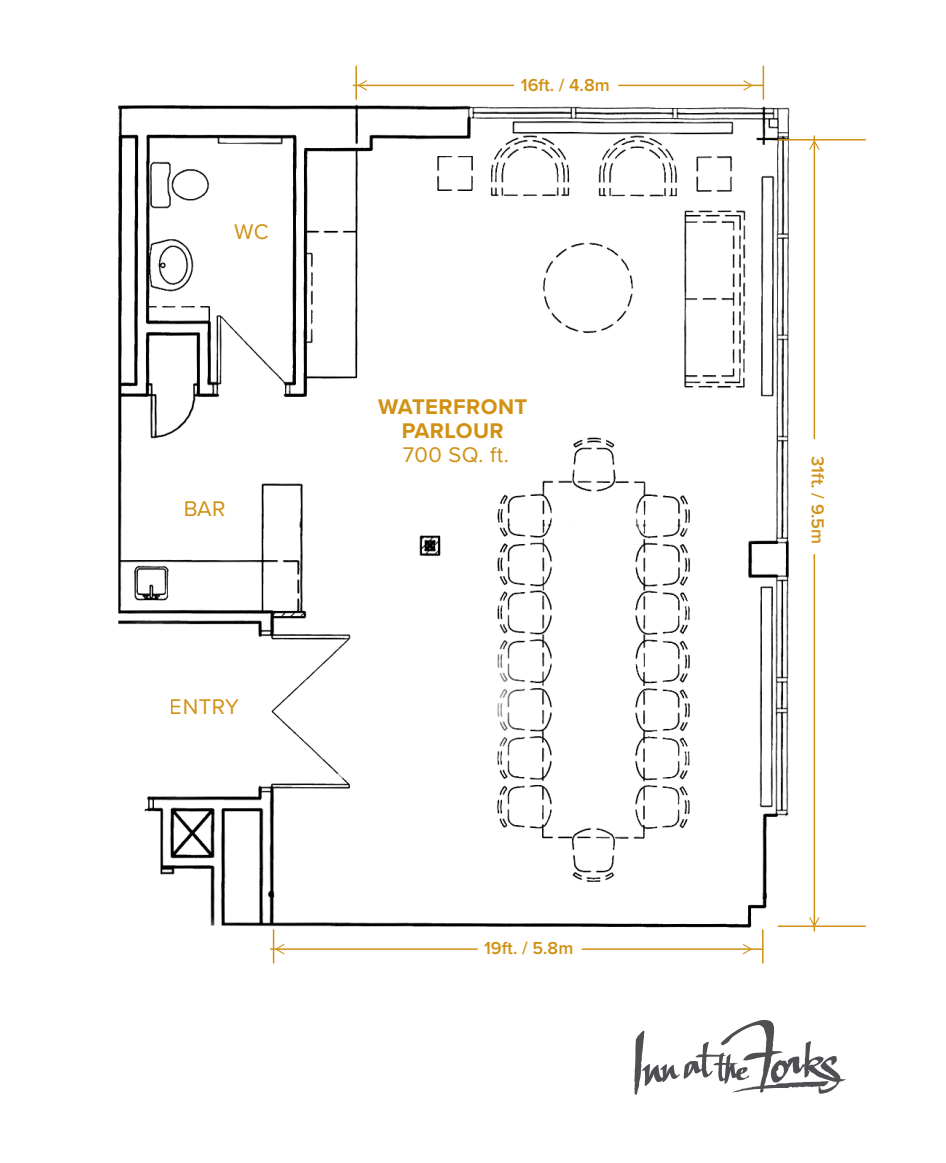
<style>
.page{position:relative;width:946px;height:1163px;background:#fff}
.page>*{position:absolute;margin:0;border:0;box-sizing:border-box;transform-origin:0 0}
.t1{font:22px "Proxima Nova";letter-spacing:.02em;color:#d09114}
.t2{font:700 22px/24px "Proxima Nova";letter-spacing:.02em;color:#d09114;text-align:center}
.t3{font:600 18px "Proxima Nova";color:#d09114}
</style>
<div class="page">
<img style="left:118px;top:65px;width:748px;height:899px">
<svg style="left:634px;top:1020px;width:211px;height:74px"></svg>
<hr style="left:777px;top:139px;width:88px;height:1px;background:#d09114">
<hr style="left:777px;top:925px;width:88px;height:1px;background:#d09114">
<hr style="left:813px;top:135px;width:1px;height:304px;background:#d09114">
<svg style="left:809px;top:141px;width:10px;height:9px"></svg>
<hr style="left:813px;top:554px;width:1px;height:377px;background:#d09114">
<svg style="left:809px;top:917px;width:10px;height:8px"></svg>
<hr style="left:353px;top:85px;width:161px;height:1px;background:#d09114">
<svg style="left:359px;top:80px;width:8px;height:10px"></svg>
<hr style="left:618px;top:85px;width:145px;height:1px;background:#d09114">
<svg style="left:743px;top:80px;width:8px;height:11px"></svg>
<hr style="left:762px;top:66px;width:2px;height:34px;background:#d09114">
<hr style="left:355px;top:66px;width:2px;height:34px;background:#d09114">
<hr style="left:270px;top:948px;width:207px;height:1px;background:#d09114">
<svg style="left:276px;top:943px;width:8px;height:11px"></svg>
<hr style="left:581px;top:948px;width:182px;height:1px;background:#d09114">
<svg style="left:742px;top:943px;width:9px;height:11px"></svg>
<hr style="left:761px;top:929px;width:2px;height:34px;background:#d09114">
<hr style="left:273px;top:929px;width:1px;height:34px;background:#d09114">
<p class="t1" style="left:234px;top:215px;width:36px">WC</p>
<p class="t1" style="left:183px;top:492px;width:44px">BAR</p>
<p class="t1" style="left:170px;top:690px;width:71px">ENTRY</p>
<p class="t3" style="left:520px;top:71px;width:90px">16ft. / 4.8m</p>
<p class="t2" style="left:378px;top:394px;width:150px">WATERFRONT<br>PARLOUR</p>
<p class="t1" style="left:403px;top:438px;width:107px">700 SQ. ft.</p>
<p class="t3" style="left:484px;top:934px;width:91px">19ft. / 5.8m</p>
<p class="t3" style="left:831px;top:455px;width:90px;rotate:90deg">31ft. / 9.5m</p>
</div>
